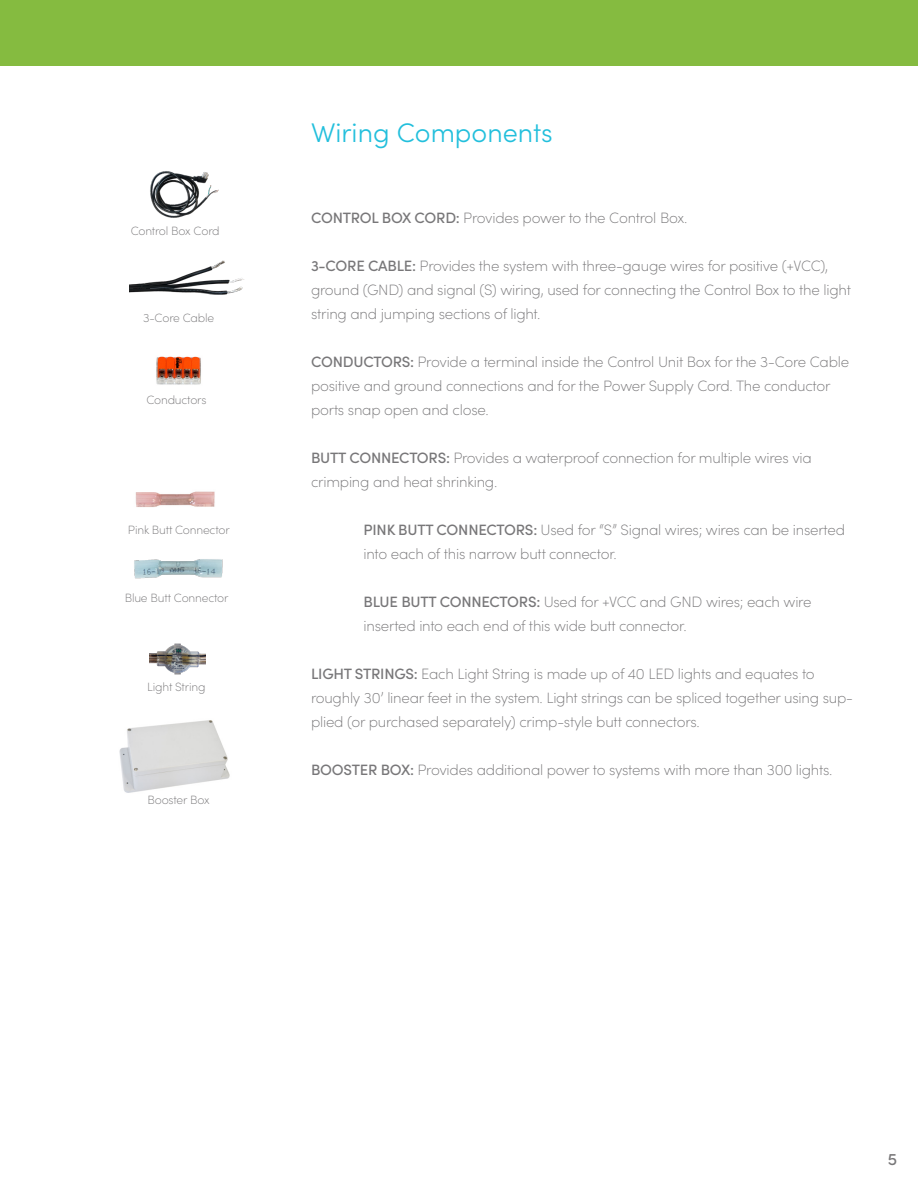
<style>
.page{position:relative;width:918px;height:1188px;background:#fff}
.page>*{position:absolute;margin:0;border:0;box-sizing:border-box;transform-origin:0 0}
.t1{font:300 27px "Sofia Pro";color:#22bfdc}
.t2{font:500 16.65px "Sofia Pro";color:#787779}
.t3{font:200 15px/24px "Sofia Pro";letter-spacing:-.015em;color:#787779}
.t4{font:200 12px "Sofia Pro";letter-spacing:-.015em;color:#787779}
.s1{font-weight:500}
</style>
<div class="page">
<div style="left:0;top:0;width:918px;height:66px;background:#85bb40"></div>
<img style="left:156px;top:356px;width:45px;height:29px">
<img style="left:135px;top:491px;width:80px;height:16px">
<img style="left:134px;top:559px;width:89px;height:20px">
<img style="left:119px;top:720px;width:111px;height:73px">
<img style="left:149px;top:643px;width:56px;height:32px">
<img style="left:150px;top:171px;width:69px;height:47px">
<img style="left:130px;top:260px;width:114px;height:35px">
<p class="t4" style="left:131px;top:222px;width:90px">Control Box Cord</p>
<p class="t4" style="left:143px;top:309px;width:73px">3-Core Cable</p>
<p class="t4" style="left:146px;top:391px;width:62px">Conductors</p>
<p class="t4" style="left:128px;top:522px;width:103px">Pink Butt Connector</p>
<p class="t4" style="left:125px;top:589px;width:105px">Blue Butt Connector</p>
<p class="t4" style="left:147px;top:678px;width:60px">Light String</p>
<p class="t4" style="left:147px;top:792px;width:64px">Booster Box</p>
<p class="t1" style="left:311px;top:113px;width:243px">Wiring Components</p>
<p class="t3" style="left:311px;top:205px;width:378px"><span class="s1">CONTROL BOX CORD:</span> Provides power to the Control Box.</p>
<p class="t3" style="left:311px;top:253px;width:541px"><span class="s1">3-CORE CABLE:</span> Provides the system with three-gauge wires for positive (+VCC), ground (GND) and signal (S) wiring, used for connecting the Control Box to the light string and jumping sections of light.</p>
<p class="t3" style="left:311px;top:349px;width:540px"><span class="s1">CONDUCTORS:</span> Provide a terminal inside the Control Unit Box for the 3-Core Cable positive and ground connections and for the Power Supply Cord. The conductor ports snap open and close.</p>
<p class="t3" style="left:311px;top:445px;width:502px"><span class="s1">BUTT CONNECTORS:</span> Provides a waterproof connection for multiple wires via crimping and heat shrinking.</p>
<p class="t3" style="left:364px;top:517px;width:483px"><span class="s1">PINK BUTT CONNECTORS:</span> Used for “S” Signal wires; wires can be inserted into each of this narrow butt connector.</p>
<p class="t3" style="left:364px;top:589px;width:449px"><span class="s1">BLUE BUTT CONNECTORS:</span> Used for +VCC and GND wires; each wire inserted into each end of this wide butt connector.</p>
<p class="t3" style="left:311px;top:661px;width:543px"><span class="s1">LIGHT STRINGS:</span> Each Light String is made up of 40 LED lights and equates to roughly 30’ linear feet in the system. Light strings can be spliced together using sup&shy;plied (or purchased separately) crimp-style butt connectors.</p>
<p class="t3" style="left:311px;top:757px;width:523px"><span class="s1">BOOSTER BOX:</span> Provides additional power to systems with more than 300 lights.</p>
<p class="t2" style="left:888px;top:1147px;width:11px">5</p>
</div>
